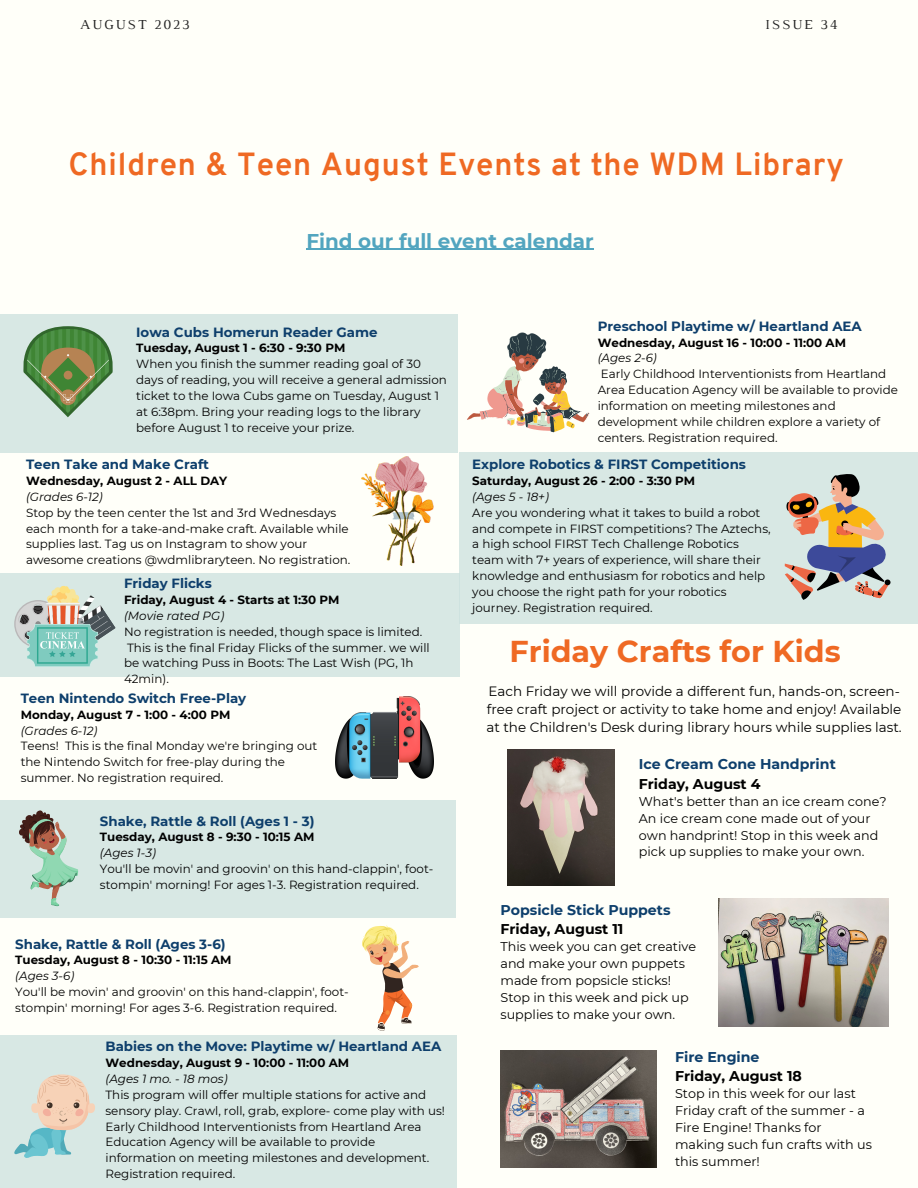
<style>
.page{position:relative;width:918px;height:1188px;background:#fffff9}
.page>*{position:absolute;margin:0;border:0;box-sizing:border-box;transform-origin:0 0}
.t1{font:700 31.2px "Overpass";letter-spacing:.03em;color:#ef6923}
.t2{font:700 30.15px "Montserrat";color:#ef6923}
.t3{font:700 19.95px "Montserrat";color:#52a5bf}
.t4{font:700 14.1px "Montserrat";color:#0e3f6c}
.t5{font:700 14.1px "Montserrat";color:#000}
.t6{font:13.95px "Luthier";letter-spacing:.14em;color:#222}
.t7{font:13.5px/18px "Montserrat";color:#000}
.t8{font:700 13.35px "Montserrat";color:#0e3f6c}
.t9{font:12.75px/17px "Montserrat";color:#000}
.t10{font:11.85px/15.9px "Montserrat";color:#000}
.t11{font:700 11.85px "Montserrat";color:#000}
.t12{font:italic 11.85px "Montserrat";color:#000}
</style>
<div class="page">
<hr style="left:306px;top:249px;width:288px;height:1px;background:#52a5bf">
<div style="left:459px;top:452px;width:459px;height:172px;background:#d8e8e4"></div>
<div style="left:0;top:574px;width:459px;height:103px;background:#d8e8e4"></div>
<div style="left:0;top:800px;width:456px;height:117px;background:#d8e8e4"></div>
<div style="left:0;top:314px;width:458px;height:138px;background:#d8e8e4"></div>
<div style="left:0;top:1035px;width:457px;height:153px;background:#d8e8e4"></div>
<img style="left:336px;top:696px;width:98px;height:83px">
<svg style="left:14px;top:586px;width:101px;height:81px"></svg>
<img style="left:362px;top:457px;width:72px;height:109px">
<svg style="left:23px;top:326px;width:90px;height:91px"></svg>
<svg style="left:19px;top:810px;width:59px;height:96px"></svg>
<img style="left:507px;top:749px;width:107px;height:136px">
<img style="left:718px;top:899px;width:170px;height:127px">
<img style="left:501px;top:1051px;width:156px;height:117px">
<svg style="left:14px;top:1074px;width:81px;height:84px"></svg>
<svg style="left:467px;top:332px;width:122px;height:100px"></svg>
<svg style="left:362px;top:925px;width:57px;height:106px"></svg>
<svg style="left:785px;top:474px;width:106px;height:126px"></svg>
<p class="t6" style="left:80px;top:19px;width:111px">AUGUST 2023</p>
<p class="t6" style="left:765px;top:19px;width:74px">ISSUE 34</p>
<p class="t1" style="left:68px;top:152px;width:777px">Children &amp; Teen August Events at the WDM Library</p>
<p class="t3" style="left:306px;top:228px;width:289px">Find our full event calendar</p>
<p class="t8" style="left:136px;top:324px;width:243px">Iowa Cubs Homerun Reader Game</p>
<p class="t11" style="left:136px;top:341px;width:211px">Tuesday, August 1 - 6:30 - 9:30 PM</p>
<p class="t10" style="left:136px;top:356px;width:312px">When you finish the summer reading goal of 30 days of reading, you will receive a general admission ticket to the Iowa Cubs game on Tuesday, August 1 at 6:38pm. Bring your reading logs to the library before August 1 to receive your prize.</p>
<p class="t8" style="left:26px;top:456px;width:184px">Teen Take and Make Craft</p>
<p class="t11" style="left:26px;top:474px;width:203px">Wednesday, August 2 - ALL DAY</p>
<p class="t12" style="left:26px;top:489px;width:78px">(Grades 6-12)</p>
<p class="t10" style="left:26px;top:505px;width:326px">Stop by the teen center the 1st and 3rd Wednesdays each month for a take-and-make craft. Available while supplies last. Tag us on Instagram to show your awesome creations @wdmlibraryteen. No registration.</p>
<p class="t8" style="left:124px;top:575px;width:89px">Friday Flicks</p>
<p class="t11" style="left:124px;top:593px;width:217px">Friday, August 4 - Starts at 1:30 PM</p>
<p class="t12" style="left:124px;top:608px;width:102px">(Movie rated PG)</p>
<p class="t10" style="left:124px;top:624px;width:307px">No registration is needed, though space is limited.<br>This is the final Friday Flicks of the summer. we will be watching Puss in Boots: The Last Wish (PG, 1h 42min).</p>
<p class="t8" style="left:21px;top:690px;width:227px">Teen Nintendo Switch Free-Play</p>
<p class="t11" style="left:21px;top:707px;width:211px">Monday, August 7 - 1:00 - 4:00 PM</p>
<p class="t12" style="left:21px;top:723px;width:78px">(Grades 6-12)</p>
<p class="t10" style="left:21px;top:738px;width:298px">Teens! This is the final Monday we're bringing out the Nintendo Switch for free-play during the summer. No registration required.</p>
<p class="t8" style="left:100px;top:813px;width:216px">Shake, Rattle &amp; Roll (Ages 1 - 3)</p>
<p class="t11" style="left:100px;top:830px;width:216px">Tuesday, August 8 - 9:30 - 10:15 AM</p>
<p class="t12" style="left:100px;top:846px;width:58px">(Ages 1-3)</p>
<p class="t10" style="left:100px;top:861px;width:335px">You'll be movin' and groovin' on this hand-clappin', foot&shy;stompin' morning! For ages 1-3. Registration required.</p>
<p class="t8" style="left:15px;top:936px;width:212px">Shake, Rattle &amp; Roll (Ages 3-6)</p>
<p class="t11" style="left:15px;top:953px;width:218px">Tuesday, August 8 - 10:30 - 11:15 AM</p>
<p class="t12" style="left:15px;top:969px;width:61px">(Ages 3-6)</p>
<p class="t10" style="left:15px;top:984px;width:335px">You'll be movin' and groovin' on this hand-clappin', foot&shy;stompin' morning! For ages 3-6. Registration required.</p>
<p class="t8" style="left:106px;top:1038px;width:337px">Babies on the Move: Playtime w/ Heartland AEA</p>
<p class="t11" style="left:106px;top:1056px;width:245px">Wednesday, August 9 - 10:00 - 11:00 AM</p>
<p class="t12" style="left:106px;top:1072px;width:124px">(Ages 1 mo. - 18 mos)</p>
<p class="t10" style="left:106px;top:1087px;width:341px">This program will offer multiple stations for active and sensory play. Crawl, roll, grab, explore- come play with us!<br>Early Childhood Interventionists from Heartland Area Education Agency will be available to provide information on meeting milestones and development.<br>Registration required.</p>
<p class="t8" style="left:598px;top:318px;width:266px">Preschool Playtime w/ Heartland AEA</p>
<p class="t11" style="left:598px;top:335px;width:250px">Wednesday, August 16 - 10:00 - 11:00 AM</p>
<p class="t12" style="left:598px;top:351px;width:61px">(Ages 2-6)</p>
<p class="t10" style="left:598px;top:366px;width:302px">Early Childhood Interventionists from Heartland Area Education Agency will be available to provide information on meeting milestones and development while children explore a variety of centers. Registration required.</p>
<p class="t8" style="left:472px;top:456px;width:275px">Explore Robotics &amp; FIRST Competitions</p>
<p class="t11" style="left:472px;top:474px;width:225px">Saturday, August 26 - 2:00 - 3:30 PM</p>
<p class="t12" style="left:472px;top:489px;width:78px">(Ages 5 - 18+)</p>
<p class="t10" style="left:472px;top:505px;width:300px">Are you wondering what it takes to build a robot and compete in FIRST competitions? The Aztechs, a high school FIRST Tech Challenge Robotics team with 7+ years of experience, will share their knowledge and enthusiasm for robotics and help you choose the right path for your robotics journey. Registration required.</p>
<p class="t2" style="left:509px;top:633px;width:333px">Friday Crafts for Kids</p>
<p class="t7" style="left:487px;top:682px;width:417px">Each Friday we will provide a different fun, hands-on, screen&shy;free craft project or activity to take home and enjoy! Available at the Children's Desk during library hours while supplies last.</p>
<p class="t4" style="left:639px;top:756px;width:199px">Ice Cream Cone Handprint</p>
<p class="t5" style="left:639px;top:775px;width:123px">Friday, August 4</p>
<p class="t9" style="left:639px;top:792px;width:249px">What's better than an ice cream cone?<br>An ice cream cone made out of your own handprint! Stop in this week and pick up supplies to make your own.</p>
<p class="t4" style="left:501px;top:901px;width:172px">Popsicle Stick Puppets</p>
<p class="t5" style="left:501px;top:920px;width:125px">Friday, August 11</p>
<p class="t9" style="left:501px;top:938px;width:197px">This week you can get creative and make your own puppets made from popsicle sticks!<br>Stop in this week and pick up supplies to make your own.</p>
<p class="t4" style="left:675px;top:1048px;width:86px">Fire Engine</p>
<p class="t5" style="left:675px;top:1067px;width:128px">Friday, August 18</p>
<p class="t9" style="left:675px;top:1085px;width:199px">Stop in this week for our last<br>Friday craft of the summer - a<br>Fire Engine! Thanks for making such fun crafts with us this summer!</p>
</div>
